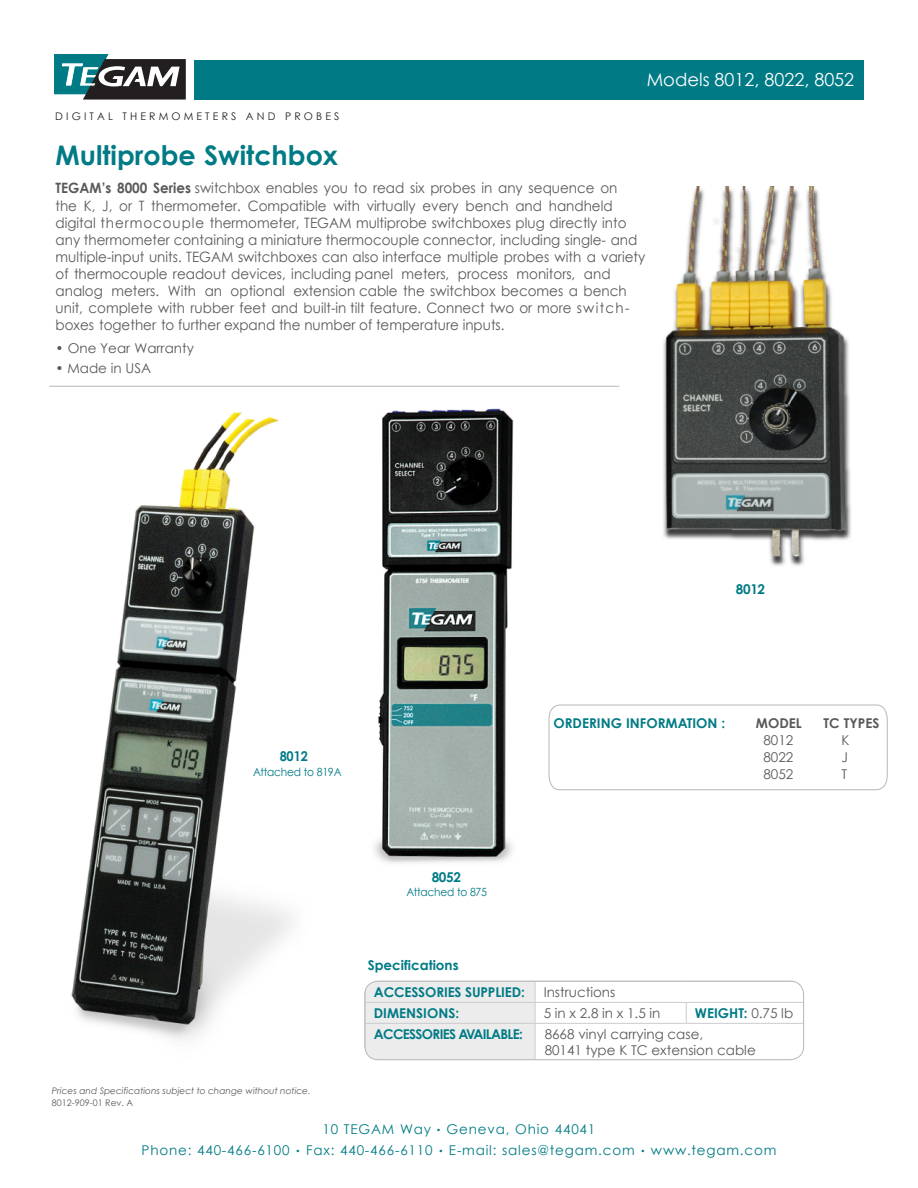
<style>
.page{position:relative;width:918px;height:1188px;background:#fff}
.page>*{position:absolute;margin:0;border:0;box-sizing:border-box;transform-origin:0 0}
.t1{font:700 27px "Century Gothic";color:#007b85}
.t2{font:18px "Century Gothic";color:#fff}
.t3{font:14.25px/17.1px "Century Gothic";color:#58595b;scale:.95 1}
.t4{font:13.5px/15.8px "Century Gothic";color:#58595b}
.t5{font:13.5px/21px "Century Gothic";letter-spacing:.06em;color:#007b85;text-align:center}
.t6{font:700 13.5px "Century Gothic";color:#007b85}
.t7{font:700 13.5px "Century Gothic";letter-spacing:-.05em;color:#007b85}
.t8{font:700 13.5px "Century Gothic";color:#58595b}
.t9{font:700 13.5px "Century Gothic";color:#007b85;scale:.94 1}
.t10{font:11.25px "Century Gothic";letter-spacing:-.025em;color:#007b85;scale:.94 1}
.t11{font:10.5px "Century Gothic";letter-spacing:.3em;color:#231f20}
.t12{font:italic 9px "Century Gothic";color:#58595b}
.t13{font:9px "Century Gothic";color:#58595b}
.s1{font-weight:700}
.s2{font-weight:400;color:#58595b}
.s3{font-size:8.25px}
</style>
<div class="page">
<svg style="left:54px;top:54px;width:132px;height:45px"></svg>
<div style="left:195px;top:60px;width:669px;height:39px;background:#007b85"></div>
<hr style="left:535px;top:1002px;width:151px;height:1px;background:#cbccce">
<hr style="left:686px;top:1002px;width:118px;height:1px;background:#cbccce">
<svg style="left:686px;top:1003px;width:1px;height:20px"></svg>
<hr style="left:686px;top:981px;width:118px;height:1px;background:#cbccce">
<div style="left:366px;top:981px;width:170px;height:79px;background:#ececed"></div>
<hr style="left:365px;top:1023px;width:170px;height:1px;background:#cbccce">
<hr style="left:365px;top:1024px;width:1px;height:36px;background:#cbccce">
<hr style="left:365px;top:1060px;width:170px;height:1px;background:#cbccce">
<hr style="left:535px;top:1023px;width:151px;height:1px;background:#cbccce">
<hr style="left:535px;top:1024px;width:1px;height:36px;background:#cbccce">
<hr style="left:686px;top:1023px;width:118px;height:1px;background:#cbccce">
<hr style="left:535px;top:1060px;width:151px;height:1px;background:#cbccce">
<hr style="left:686px;top:1060px;width:118px;height:1px;background:#cbccce">
<div style="left:364px;top:981px;width:440px;height:79px;border:1px solid #b6b8ba;border-radius:14px"></div>
<img style="left:663px;top:186px;width:188px;height:380px">
<svg style="left:548px;top:704px;width:340px;height:86px"></svg>
<hr style="left:49px;top:386px;width:570px;height:1px;background:#b6b8ba">
<img style="left:374px;top:408px;width:140px;height:455px">
<img style="left:71px;top:412px;width:221px;height:628px">
<p class="t11" style="left:55px;top:109px;width:286px">DIGITAL THERMOMETERS AND PROBES</p>
<p class="t2" style="left:647px;top:67px;width:209px">Models 8012, 8022, 8052</p>
<h1 class="t1" style="left:56px;top:135px;width:284px">Multiprobe Switchbox</h1>
<p class="t3" style="left:56px;top:179px;width:622px"><span class="s1">TEGAM’s 8000 Series</span> switchbox enables you to read six probes in any sequence on<br>the K, J, or T thermometer. Compatible with virtually every bench and handheld digital thermocouple thermometer, TEGAM multiprobe switchboxes plug directly into any thermometer containing a miniature thermocouple connector, including single- and multiple-input units. TEGAM switchboxes can also interface multiple probes with a variety of thermocouple readout devices, including panel meters, process monitors, and analog meters. With an optional extension cable the switchbox becomes a bench unit, complete with rubber feet and built-in tilt feature. Connect two or more switch&shy;boxes together to further expand the number of temperature inputs.</p>
<p class="t4" style="left:56px;top:340px;width:140px">• One Year Warranty</p>
<p class="t4" style="left:56px;top:360px;width:97px">• Made in USA</p>
<p class="t6" style="left:736px;top:579px;width:31px">8012</p>
<p class="t9" style="left:280px;top:745px;width:32px">8012</p>
<p class="t10" style="left:253px;top:764px;width:96px">Attached to 819A</p>
<p class="t6" style="left:553px;top:712px;width:173px">ORDERING INFORMATION :</p>
<p class="t8" style="left:756px;top:712px;width:47px">MODEL</p>
<p class="t8" style="left:823px;top:712px;width:57px">TC TYPES</p>
<p class="t4" style="left:763px;top:732px;width:31px">8012</p>
<p class="t4" style="left:841px;top:732px;width:9px">K</p>
<p class="t4" style="left:763px;top:749px;width:31px">8022</p>
<p class="t4" style="left:841px;top:749px;width:8px">J</p>
<p class="t4" style="left:763px;top:766px;width:31px">8052</p>
<p class="t4" style="left:841px;top:766px;width:7px">T</p>
<p class="t12" style="left:52px;top:1084px;width:260px">Prices and Specifications subject to change without notice.</p>
<p class="t13" style="left:52px;top:1097px;width:83px">8012-909-01 Rev. A</p>
<p class="t6" style="left:432px;top:867px;width:31px">8052</p>
<p class="t10" style="left:406px;top:884px;width:87px">Attached to 875</p>
<p class="t6" style="left:368px;top:955px;width:92px">Specifications</p>
<p class="t6" style="left:374px;top:982px;width:153px">ACCESSORIES SUPPLIED:</p>
<p class="t4" style="left:544px;top:984px;width:73px">Instructions</p>
<p class="t6" style="left:374px;top:1003px;width:87px">DIMENSIONS:</p>
<p class="t4" style="left:544px;top:1005px;width:118px">5 in x 2.8 in x 1.5 in</p>
<p class="t6" style="left:695px;top:1003px;width:100px">WEIGHT: <span class="s2">0.75 lb</span></p>
<p class="t7" style="left:374px;top:1024px;width:151px">ACCESSORIES AVAILABLE:</p>
<p class="t4" style="left:545px;top:1026px;width:213px">8668 vinyl carrying case,<br>80141 type K TC extension cable</p>
<p class="t5" style="left:142px;top:1119px;width:636px">10 TEGAM Way <span class="s3">•</span> Geneva, Ohio 44041<br>Phone: 440-466-6100 <span class="s3">•</span> Fax: 440-466-6110 <span class="s3">•</span> E-mail: sales@tegam.com <span class="s3">•</span> www.tegam.com</p>
</div>
